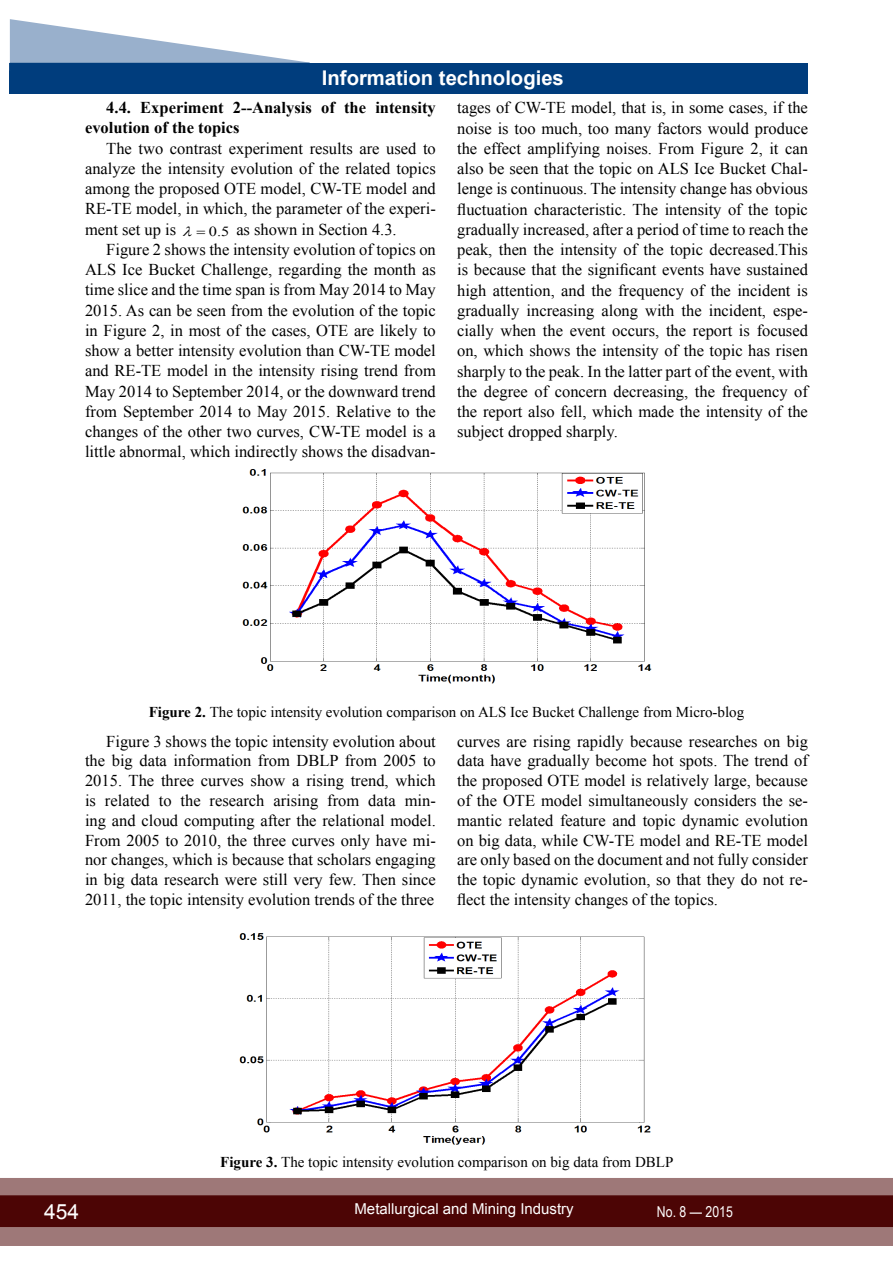
<style>
.page{position:relative;width:893px;height:1263px;background:#fff}
.page>*{position:absolute;margin:0;border:0;box-sizing:border-box;transform-origin:0 0}
.t1{font:21px "Arial";color:#fff}
.t2{font:700 20.25px "Arial";color:#fff}
.t3{font:16.5px/20.2px "Times New Roman";color:#000;text-align:justify}
.t4{font:700 16.5px/20.2px "Times New Roman";color:#000}
.t5{font:15px "Times New Roman";color:#000}
.t6{font:15px "Arial";color:#fff}
.t7{font:15px "Arial Narrow";color:#fff}
.s1{font-size:13.95px}
.s2{font-weight:700}
</style>
<div class="page">
<div style="left:0;top:1178px;width:893px;height:68px;background:#9e7878"></div>
<div style="left:0;top:1195px;width:893px;height:32px;background:#4c0505;border:2px solid #4c0505"></div>
<div style="left:10px;top:63px;width:798px;height:30px;background:#003d7d"></div>
<svg style="left:10px;top:19px;width:300px;height:44px"></svg>
<img style="left:242px;top:469px;width:410px;height:215px">
<img style="left:239px;top:933px;width:412px;height:212px">
<p class="t2" style="left:322px;top:64px;width:243px">Information technologies</p>
<p class="t4" style="left:85px;top:97px;width:352px;text-indent:21px">4.4. Experiment 2--Analysis of the intensity evolution of the topics</p>
<p class="t3" style="left:85px;top:138px;width:352px;text-indent:21px">The two contrast experiment results are used to analyze the intensity evolution of the related topics among the proposed OTE model, CW-TE model and RE-TE model, in which, the parameter of the experi&shy;ment set up is</p>
<p class="t3" style="left:457px;top:98px;width:352px">tages of CW-TE model, that is, in some cases, if the noise is too much, too many factors would produce the effect amplifying noises. From Figure 2, it can also be seen that the topic on ALS Ice Bucket Chal&shy;lenge is continuous. The intensity change has obvious fluctuation characteristic. The intensity of the topic gradually increased, after a period of time to reach the peak, then the intensity of the topic decreased.This is because that the significant events have sustained high attention, and the frequency of the incident is gradually increasing along with the incident, espe&shy;cially when the event occurs, the report is focused on, which shows the intensity of the topic has risen sharply to the peak. In the latter part of the event, with the degree of concern decreasing, the frequency of the report also fell, which made the intensity of the subject dropped sharply.</p>
<p class="t3" style="left:209px;top:219px;width:189px"><span class="s1">0.5</span> as shown in Section 4.3.</p>
<p class="t3" style="left:106px;top:239px;width:331px">Figure 2 shows the intensity evolution of topics on</p>
<p class="t3" style="left:85px;top:259px;width:352px">ALS Ice Bucket Challenge, regarding the month as</p>
<p class="t3" style="left:85px;top:280px;width:352px">time slice and the time span is from May 2014 to May</p>
<p class="t3" style="left:85px;top:300px;width:352px">2015. As can be seen from the evolution of the topic</p>
<p class="t3" style="left:85px;top:320px;width:352px">in Figure 2, in most of the cases, OTE are likely to</p>
<p class="t3" style="left:85px;top:340px;width:352px">show a better intensity evolution than CW-TE model</p>
<p class="t3" style="left:85px;top:361px;width:352px">and RE-TE model in the intensity rising trend from</p>
<p class="t3" style="left:85px;top:381px;width:352px">May 2014 to September 2014, or the downward trend</p>
<p class="t3" style="left:85px;top:401px;width:352px">from September 2014 to May 2015. Relative to the</p>
<p class="t3" style="left:85px;top:421px;width:352px">changes of the other two curves, CW-TE model is a</p>
<p class="t3" style="left:85px;top:442px;width:352px">little abnormal, which indirectly shows the disadvan-</p>
<p class="t5" style="left:149px;top:702px;width:597px"><span class="s2">Figure 2.</span> The topic intensity evolution comparison on ALS Ice Bucket Challenge from Micro-blog</p>
<p class="t3" style="left:85px;top:731px;width:352px;line-height:19.8px;text-indent:21px">Figure 3 shows the topic intensity evolution about the big data information from DBLP from 2005 to 2015. The three curves show a rising trend, which is related to the research arising from data min&shy;ing and cloud computing after the relational model.<br>From 2005 to 2010, the three curves only have mi&shy;nor changes, which is because that scholars engaging in big data research were still very few. Then since 2011, the topic intensity evolution trends of the three</p>
<p class="t3" style="left:457px;top:731px;width:352px;line-height:19.8px">curves are rising rapidly because researches on big data have gradually become hot spots. The trend of the proposed OTE model is relatively large, because of the OTE model simultaneously considers the se&shy;mantic related feature and topic dynamic evolution on big data, while CW-TE model and RE-TE model are only based on the document and not fully consider the topic dynamic evolution, so that they do not re&shy;flect the intensity changes of the topics.</p>
<p class="t5" style="left:220px;top:1152px;width:455px"><span class="s2">Figure 3.</span> The topic intensity evolution comparison on big data from DBLP</p>
<p class="t1" style="left:44px;top:1197px;width:37px">454</p>
<p class="t6" style="left:354px;top:1199px;width:221px">Metallurgical and Mining Industry</p>
<p class="t7" style="left:657px;top:1201px;width:77px">No. 8 — 2015</p>
</div>
